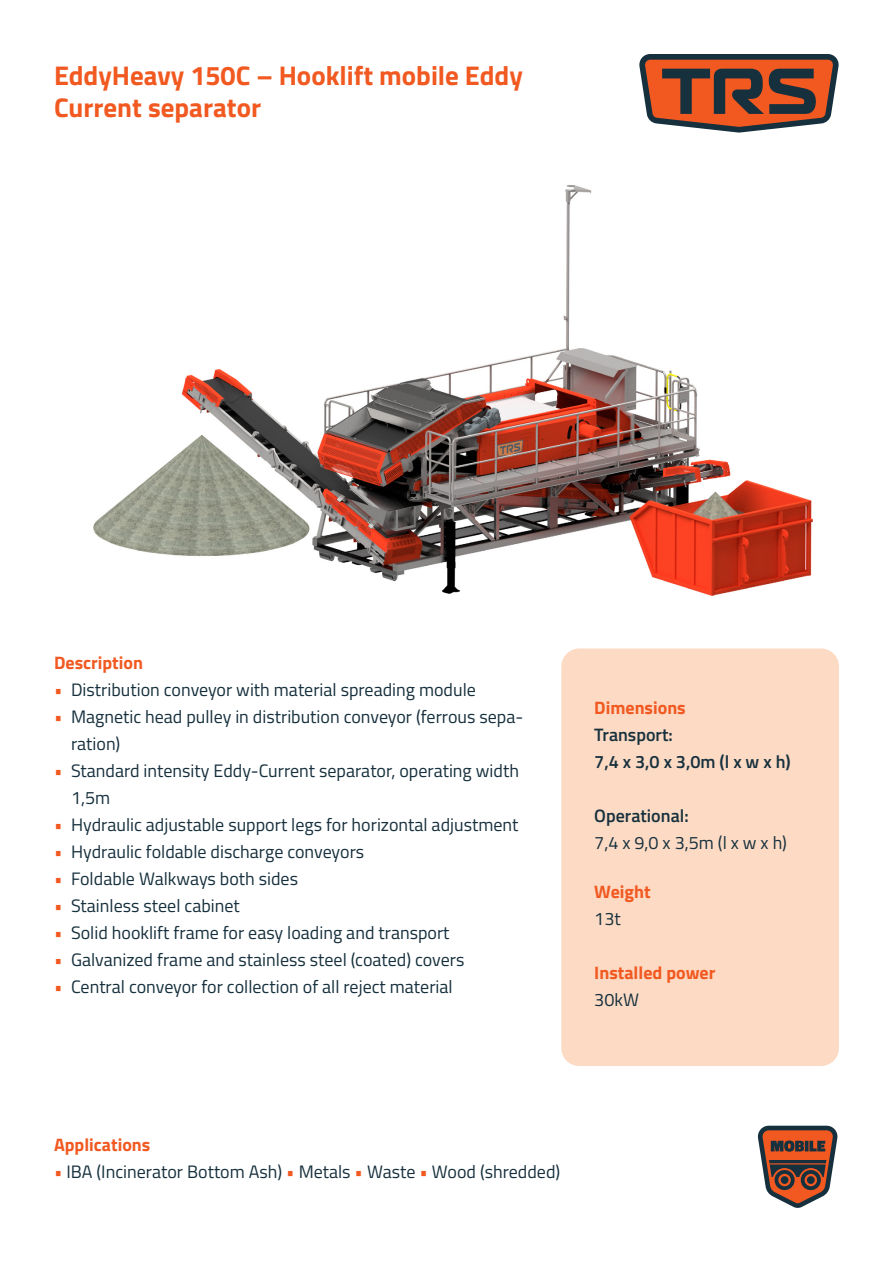
<style>
.page{position:relative;width:893px;height:1263px;background:#fff}
.page>*{position:absolute;margin:0;border:0;box-sizing:border-box;transform-origin:0 0}
.t1{font:700 27px/32.4px "Titillium Web";color:#f15921}
.t2{font:18px/27px "Titillium Web";color:#16303d}
.t3{font:700 18px "Titillium Web";color:#f15921}
.t4{font:600 18px "Titillium Web";color:#16303d}
.s1{color:#f15921}
</style>
<div class="page">
<div style="left:561px;top:648px;width:278px;height:418px;background:#fddac4;border-radius:18px"></div>
<svg style="left:639px;top:54px;width:200px;height:79px;background:#985a45"></svg>
<svg style="left:757px;top:1125px;width:81px;height:83px"></svg>
<img style="left:93px;top:185px;width:720px;height:411px">
<p class="t1" style="left:54px;top:58px;width:470px">EddyHeavy 150C – Hooklift mobile Eddy<br>Current separator</p>
<p class="t3" style="left:54px;top:649px;width:91px">Description</p>
<p class="t2" style="left:54px;top:675px;width:423px"><span class="s1">•</span> Distribution conveyor with material spreading module</p>
<p class="t2" style="left:71px;top:702px;width:454px;text-indent:-17px"><span class="s1">•</span> Magnetic head pulley in distribution conveyor (ferrous sepa&shy;ration)</p>
<p class="t2" style="left:71px;top:756px;width:449px;text-indent:-17px"><span class="s1">•</span> Standard intensity Eddy-Current separator, operating width<br>1,5m</p>
<p class="t2" style="left:54px;top:810px;width:466px"><span class="s1">•</span> Hydraulic adjustable support legs for horizontal adjustment</p>
<p class="t2" style="left:54px;top:837px;width:312px"><span class="s1">•</span> Hydraulic foldable discharge conveyors</p>
<p class="t2" style="left:54px;top:864px;width:246px"><span class="s1">•</span> Foldable Walkways both sides</p>
<p class="t2" style="left:54px;top:891px;width:187px"><span class="s1">•</span> Stainless steel cabinet</p>
<p class="t2" style="left:54px;top:918px;width:397px"><span class="s1">•</span> Solid hooklift frame for easy loading and transport</p>
<p class="t2" style="left:54px;top:945px;width:412px"><span class="s1">•</span> Galvanized frame and stainless steel (coated) covers</p>
<p class="t2" style="left:54px;top:972px;width:400px"><span class="s1">•</span> Central conveyor for collection of all reject material</p>
<p class="t3" style="left:594px;top:694px;width:93px">Dimensions</p>
<p class="t4" style="left:594px;top:721px;width:80px">Transport:</p>
<p class="t4" style="left:594px;top:748px;width:198px">7,4 x 3,0 x 3,0m (l x w x h)</p>
<p class="t4" style="left:594px;top:802px;width:96px">Operational:</p>
<p class="t2" style="left:594px;top:828px;width:194px">7,4 x 9,0 x 3,5m (l x w x h)</p>
<p class="t3" style="left:594px;top:878px;width:58px">Weight</p>
<p class="t2" style="left:594px;top:904px;width:28px">13t</p>
<p class="t3" style="left:594px;top:959px;width:123px">Installed power</p>
<p class="t2" style="left:594px;top:985px;width:46px">30kW</p>
<p class="t3" style="left:54px;top:1131px;width:98px">Applications</p>
<p class="t2" style="left:54px;top:1157px;width:508px"><span class="s1">•</span> IBA (Incinerator Bottom Ash) <span class="s1">•</span> Metals <span class="s1">•</span> Waste <span class="s1">•</span> Wood (shredded)</p>
</div>
